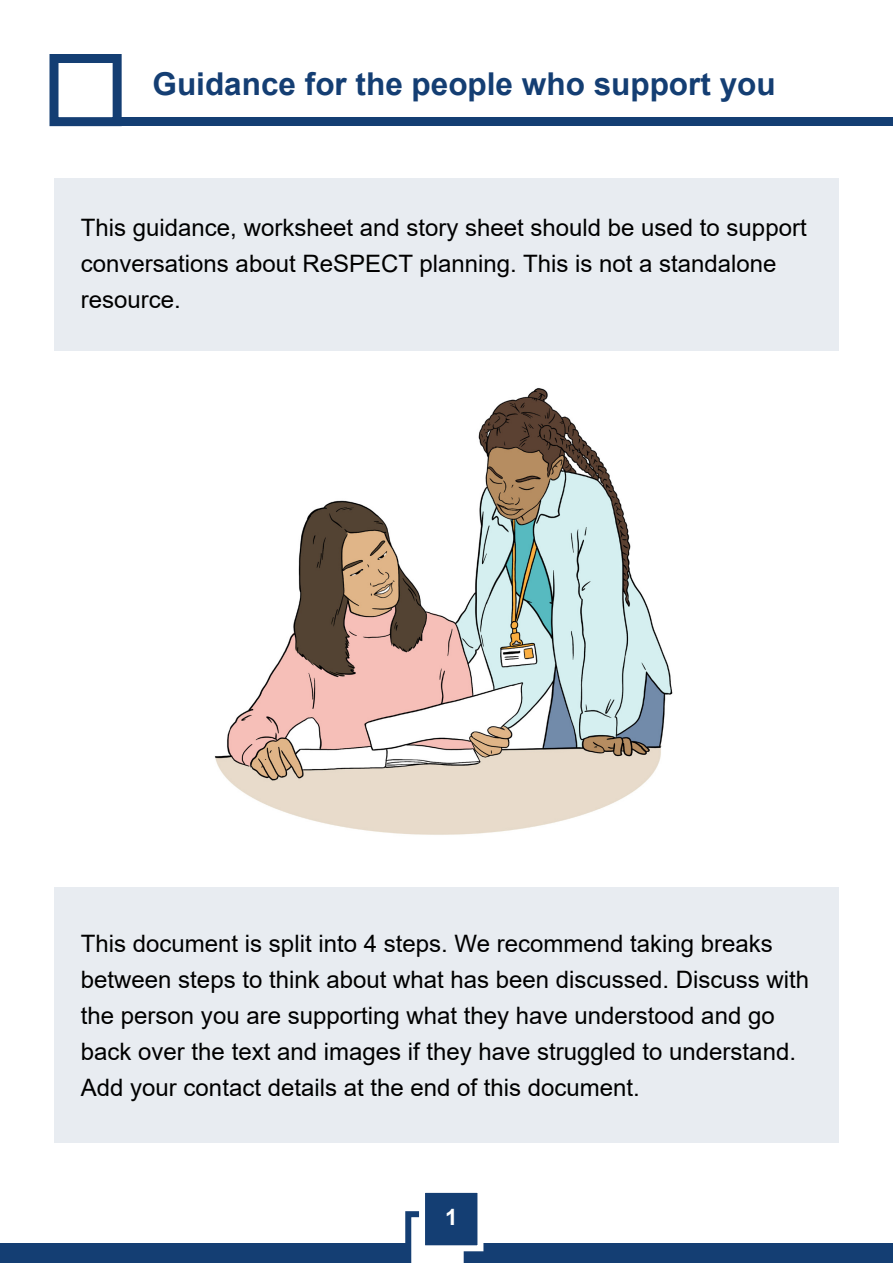
<style>
.page{position:relative;width:893px;height:1263px;background:#fff}
.page>*{position:absolute;margin:0;border:0;box-sizing:border-box;transform-origin:0 0}
.t1{font:700 31.5px "Arial";color:#143e73}
.t2{font:24px/36px "Arial";color:#000}
.t3{font:700 22.5px "Arial";color:#fff}
</style>
<div class="page">
<div style="left:0;top:1243px;width:893px;height:20px;background:#143e73"></div>
<svg style="left:405px;top:1211px;width:65px;height:52px"></svg>
<div style="left:419px;top:1187px;width:64px;height:64px;background:#143e73;border:6px solid #fff"></div>
<div style="left:54px;top:179px;width:785px;height:172px;background:#e8ecf1"></div>
<div style="left:52px;top:117px;width:841px;height:9px;background:#143e73"></div>
<div style="left:50px;top:54px;width:72px;height:72px;background:#fff;border:9px solid #143e73"></div>
<div style="left:54px;top:888px;width:785px;height:255px;background:#e8ecf1"></div>
<img style="left:214px;top:388px;width:459px;height:447px">
<p class="t1" style="left:153px;top:61px;width:625px">Guidance for the people who support you</p>
<p class="t2" style="left:81px;top:209px;width:727px">This guidance, worksheet and story sheet should be used to support conversations about ReSPECT planning. This is not a standalone resource.</p>
<p class="t2" style="left:81px;top:925px;width:730px">This document is split into 4 steps. We recommend taking breaks between steps to think about what has been discussed. Discuss with the person you are supporting what they have understood and go back over the text and images if they have struggled to understand.<br>Add your contact details at the end of this document.</p>
<p class="t3" style="left:445px;top:1201px;width:14px">1</p>
</div>
